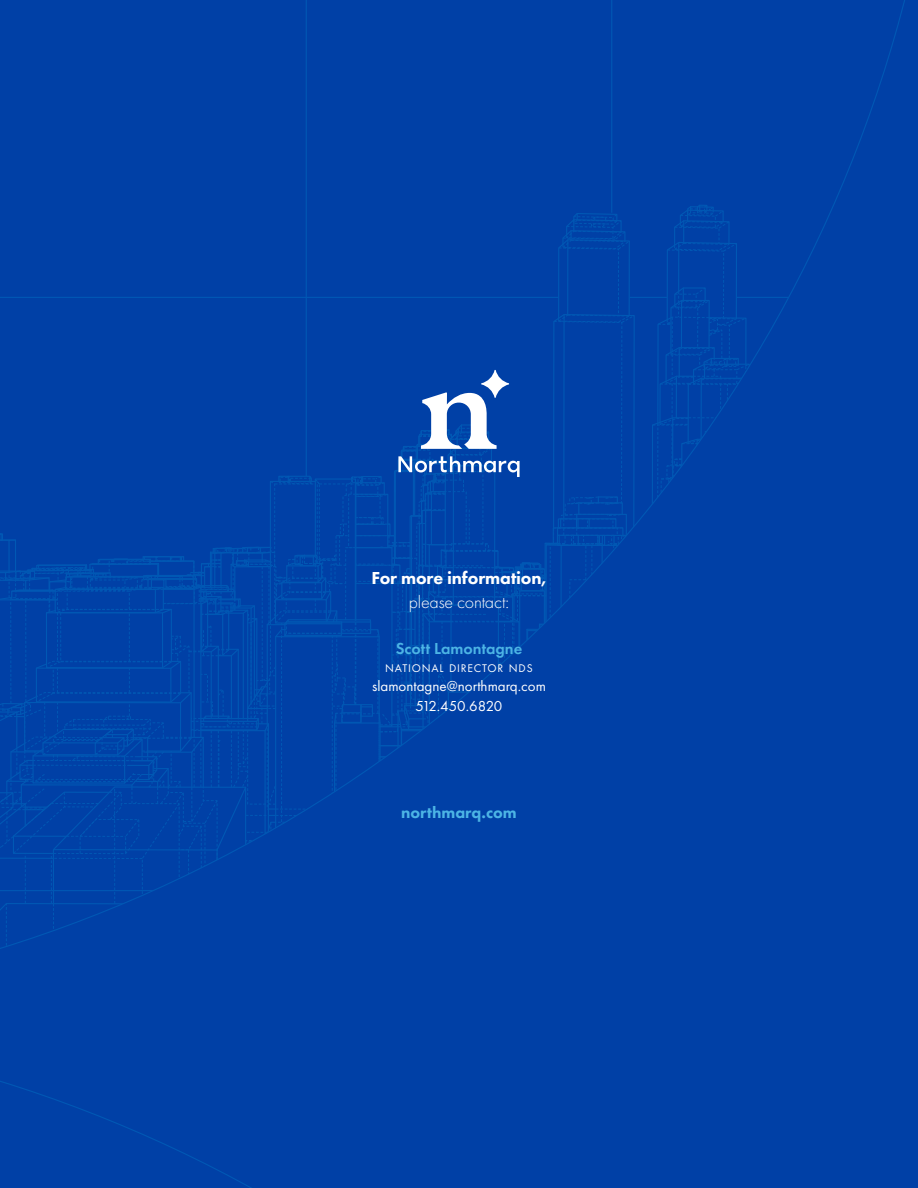
<style>
.page{position:relative;width:918px;height:1188px;background:#0040a6}
.page>*{position:absolute;margin:0;border:0;box-sizing:border-box;transform-origin:0 0}
.t1{font:800 18px "Futura PT";letter-spacing:-.005em;color:#fff}
.t2{font:300 18px "Futura PT";letter-spacing:-.01em;color:#fff}
.t3{font:600 16.5px "Futura PT";color:#4cb4e5}
.t4{font:800 16.5px "Futura PT";color:#4cb4e5}
.t5{font:15px "Futura PT";color:#fff}
.t6{font:15px "Futura PT";letter-spacing:-.025em;color:#fff}
.t7{font:11.55px "Futura PT";letter-spacing:.07em;color:#fff}
</style>
<div class="page">
<svg style="left:481px;top:370px;width:28px;height:28px"></svg>
<p class="t1" style="left:371px;top:566px;width:177px">For more information,</p>
<p class="t2" style="left:409px;top:591px;width:102px">please contact:</p>
<p class="t3" style="left:396px;top:638px;width:128px">Scott Lamontagne</p>
<p class="t7" style="left:385px;top:661px;width:149px">NATIONAL DIRECTOR NDS</p>
<p class="t5" style="left:372px;top:678px;width:175px">slamontagne@northmarq.com</p>
<p class="t6" style="left:416px;top:697px;width:88px">512.450.6820</p>
<p class="t4" style="left:401px;top:802px;width:117px">northmarq.com</p>
</div>
